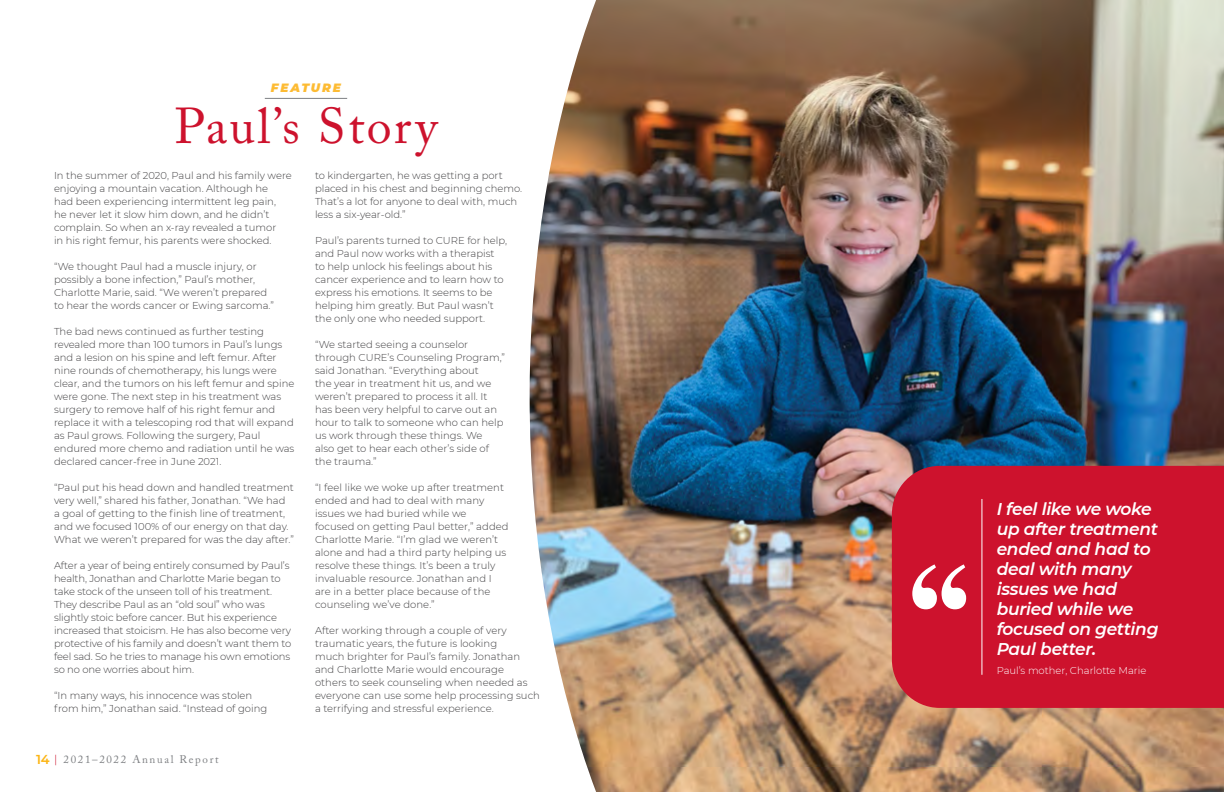
<style>
.page{position:relative;width:1224px;height:792px;background:#fff}
.page>*{position:absolute;margin:0;border:0;box-sizing:border-box;transform-origin:0 0}
.t1{font:50px "Adobe Caslon Pro";letter-spacing:.05em;color:#cd122d}
.t2{font:italic 600 17px/20px "Montserrat";letter-spacing:-.015em;color:#fff}
.t3{font:italic 900 12px "Montserrat";letter-spacing:.15em;color:#fdbb33}
.t4{font:11px "Adobe Caslon Pro";letter-spacing:.15em;color:#7e8083}
.t5{font:300 10px/13px "Montserrat";color:#414042}
.t6{font:300 10px "Montserrat";color:#fff}
.s1{font-family:"Montserrat Alternates";font-weight:600;font-size:13px;color:#fcb515}
.s2{font-family:"Montserrat";font-weight:300;color:#cd122d}
</style>
<div class="page">
<img style="left:530px;top:0;width:694px;height:792px">
<hr style="left:265px;top:98px;width:82px;height:1px;background:#7e8083">
<div style="left:892px;top:466px;width:332px;height:242px;background:#cd122d"></div>
<svg style="left:912px;top:564px;width:54px;height:45px"></svg>
<hr style="left:981px;top:499px;width:1px;height:176px;background:#fff">
<p class="t3" style="left:271px;top:78px;width:72px">FEATURE</p>
<h1 class="t1" style="left:175px;top:97px;width:264px">Paul’s Story</h1>
<p class="t5" style="left:54px;top:169px;width:239px">In the summer of 2020, Paul and his family were enjoying a mountain vacation. Although he<br>had been experiencing intermittent leg pain,<br>he never let it slow him down, and he didn’t complain. So when an x-ray revealed a tumor<br>in his right femur, his parents were shocked.</p>
<p class="t5" style="left:54px;top:260px;width:221px">“We thought Paul had a muscle injury, or possibly a bone infection,” Paul’s mother, Charlotte Marie, said. “We weren’t prepared to hear the words cancer or Ewing sarcoma.”</p>
<p class="t5" style="left:54px;top:325px;width:242px">The bad news continued as further testing revealed more than 100 tumors in Paul’s lungs and a lesion on his spine and left femur. After nine rounds of chemotherapy, his lungs were clear, and the tumors on his left femur and spine were gone. The next step in his treatment was surgery to remove half of his right femur and replace it with a telescoping rod that will expand as Paul grows. Following the surgery, Paul endured more chemo and radiation until he was declared cancer-free in June 2021.</p>
<p class="t5" style="left:54px;top:481px;width:241px">“Paul put his head down and handled treatment very well,” shared his father, Jonathan. “We had<br>a goal of getting to the finish line of treatment, and we focused 100% of our energy on that day.<br>What we weren’t prepared for was the day after.”</p>
<p class="t5" style="left:54px;top:559px;width:239px">After a year of being entirely consumed by Paul’s health, Jonathan and Charlotte Marie began to take stock of the unseen toll of his treatment.<br>They describe Paul as an “old soul” who was slightly stoic before cancer. But his experience increased that stoicism. He has also become very protective of his family and doesn’t want them to feel sad. So he tries to manage his own emotions so no one worries about him.</p>
<p class="t5" style="left:54px;top:689px;width:215px">“In many ways, his innocence was stolen from him,” Jonathan said. “Instead of going</p>
<p class="t4" style="left:36px;top:753px;width:184px"><span class="s1">14</span> <span class="s2">|</span> 2021–2022 Annual Report</p>
<p class="t5" style="left:315px;top:169px;width:209px">to kindergarten, he was getting a port placed in his chest and beginning chemo.<br>That’s a lot for anyone to deal with, much less a six-year-old.”</p>
<p class="t5" style="left:315px;top:234px;width:194px">Paul’s parents turned to CURE for help, and Paul now works with a therapist<br>to help unlock his feelings about his cancer experience and to learn how to express his emotions. It seems to be helping him greatly. But Paul wasn’t the only one who needed support.</p>
<p class="t5" style="left:315px;top:338px;width:192px">“We started seeing a counselor through CURE’s Counseling Program,” said Jonathan. “Everything about<br>the year in treatment hit us, and we weren’t prepared to process it all. It has been very helpful to carve out an hour to talk to someone who can help us work through these things. We<br>also get to hear each other’s side of the trauma.”</p>
<p class="t5" style="left:315px;top:481px;width:195px">“I feel like we woke up after treatment ended and had to deal with many issues we had buried while we<br>focused on getting Paul better,” added Charlotte Marie. “I’m glad we weren’t alone and had a third party helping us resolve these things. It’s been a truly invaluable resource. Jonathan and I are in a better place because of the counseling we’ve done.”</p>
<p class="t5" style="left:315px;top:624px;width:226px">After working through a couple of very traumatic years, the future is looking<br>much brighter for Paul’s family. Jonathan and Charlotte Marie would encourage<br>others to seek counseling when needed as everyone can use some help processing such a terrifying and stressful experience.</p>
<h2 class="t2" style="left:997px;top:499px;width:163px">I feel like we woke up after treatment ended and had to deal with many issues we had buried while we focused on getting<br>Paul better.</h2>
<p class="t6" style="left:997px;top:664px;width:151px">Paul’s mother, Charlotte Marie</p>
</div>
